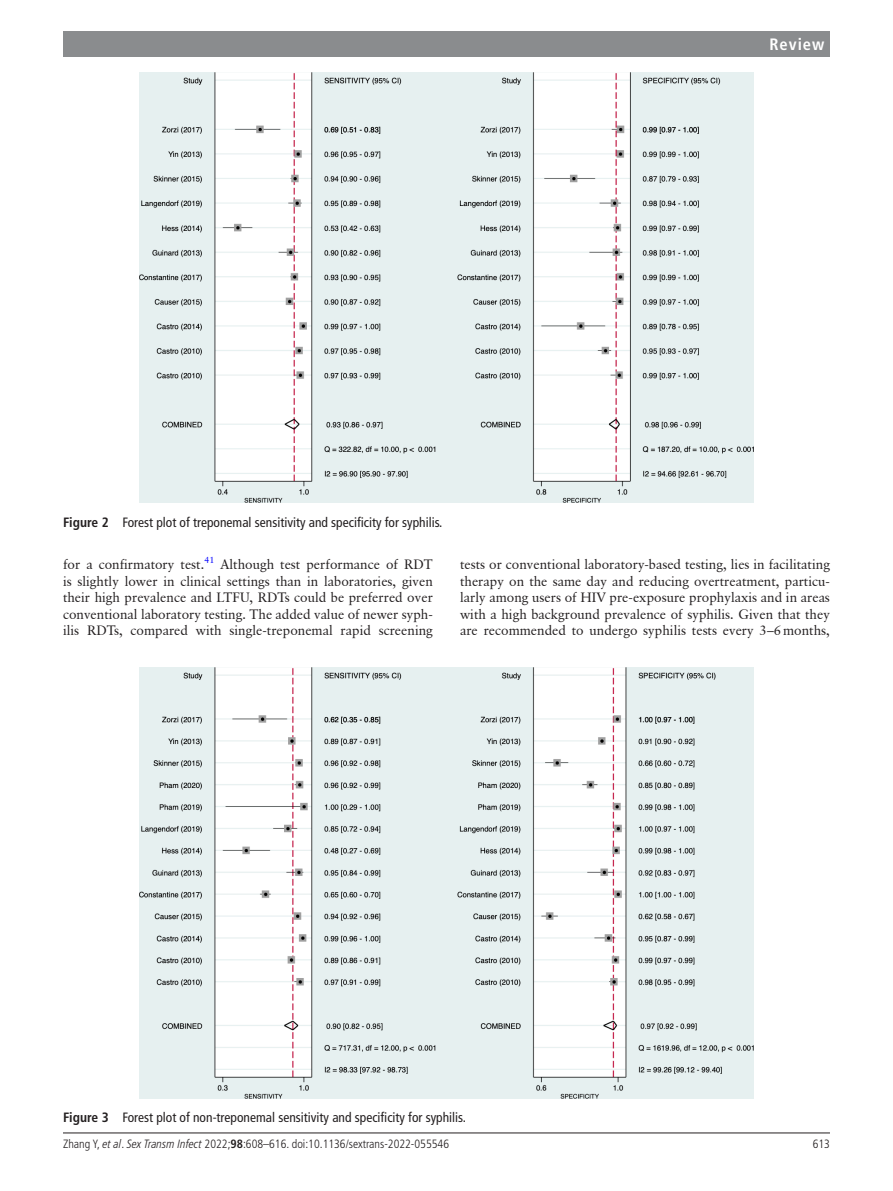
<style>
.page{position:relative;width:893px;height:1191px;background:#fff}
.page>*{position:absolute;margin:0;border:0;box-sizing:border-box;transform-origin:0 0}
.t1{font:700 condensed 16.5px "Frutiger LT Pro";letter-spacing:.055em;color:#fff}
.t2{font:13.5px/16.5px "Classical Garamond BT";color:#231f20;text-align:justify}
.t3{font:condensed 13.5px "Frutiger LT Pro";color:#231f20}
.t4{font:300 condensed 12px "Frutiger LT Pro";color:#231f20}
.s1{font-weight:700}
.s2{font-style:italic}
</style>
<div class="page">
<hr style="left:63px;top:1132px;width:767px;height:1px;background:#231f20">
<div style="left:63px;top:31px;width:767px;height:25px;background:#8a8c8e"></div>
<img style="left:140px;top:72px;width:613px;height:430px">
<img style="left:140px;top:667px;width:613px;height:431px">
<p class="t3" style="left:63px;top:514px;width:381px"><span class="s1">Figure 2</span> Forest plot of treponemal sensitivity and specificity for syphilis.</p>
<p class="t1" style="left:769px;top:34px;width:56px">Review</p>
<p class="t2" style="left:63px;top:556px;width:371px">for a confirmatory test.<sup>41</sup> Although test performance of RDT is slightly lower in clinical settings than in laboratories, given their high prevalence and LTFU, RDTs could be preferred over conventional laboratory testing. The added value of newer syph&shy;ilis RDTs, compared with single-treponemal rapid screening</p>
<p class="t2" style="left:460px;top:556px;width:371px">tests or conventional laboratory-based testing, lies in facilitating therapy on the same day and reducing overtreatment, particu&shy;larly among users of HIV pre-exposure prophylaxis and in areas with a high background prevalence of syphilis. Given that they are recommended to undergo syphilis tests every 3–6months,</p>
<p class="t3" style="left:63px;top:1109px;width:404px"><span class="s1">Figure 3</span> Forest plot of non-treponemal sensitivity and specificity for syphilis.</p>
<p class="t4" style="left:63px;top:1136px;width:388px">Zhang Y, <span class="s2">et al</span>. <span class="s2">Sex Transm Infect</span> 2022;<span class="s1">98</span>:608–616. doi:10.1136/sextrans-2022-055546</p>
<p class="t4" style="left:813px;top:1136px;width:19px">613</p>
</div>
